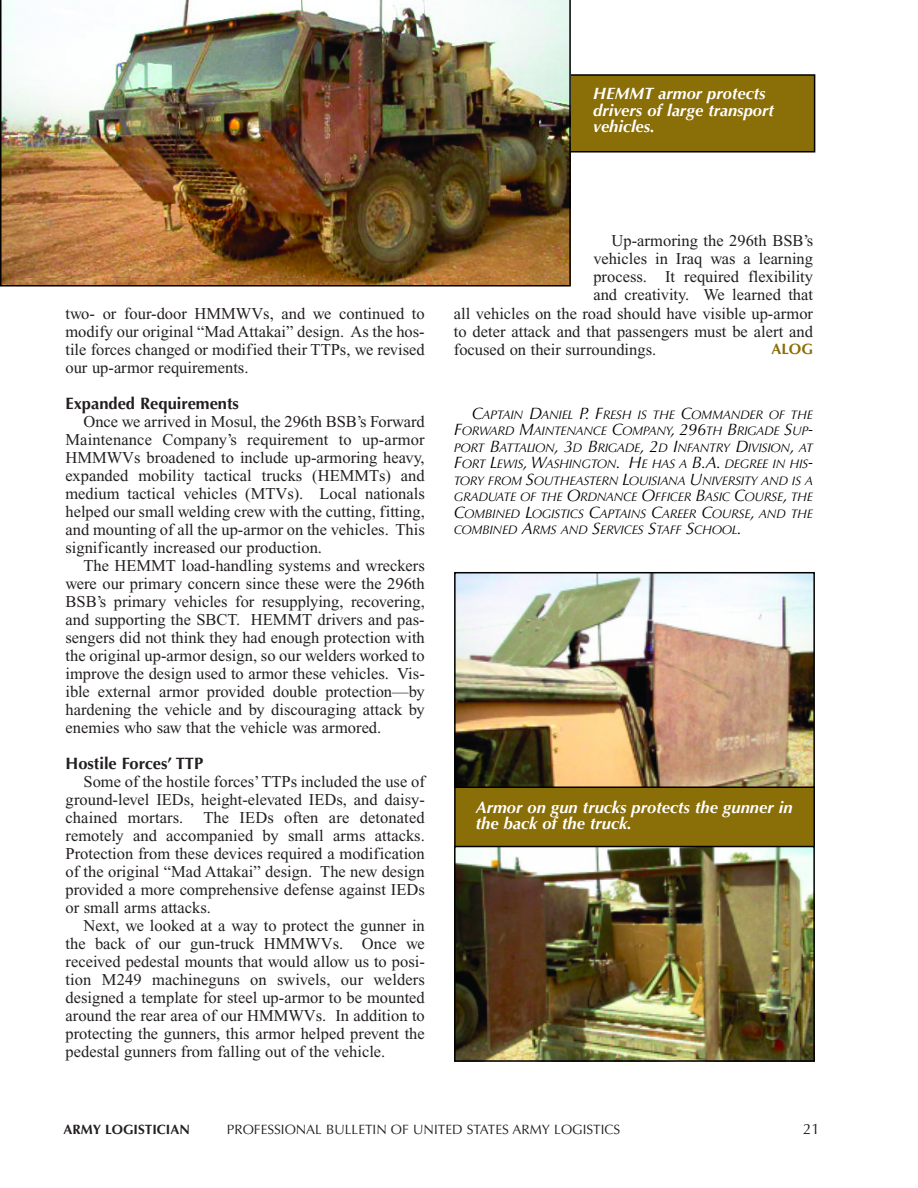
<style>
.page{position:relative;width:918px;height:1188px;background:#fff}
.page>*{position:absolute;margin:0;border:0;box-sizing:border-box;transform-origin:0 0}
.t1{font:16.5px/18px "Times";color:#231f20;text-align:justify}
.t2{font:italic 700 16.5px/16.5px "Optima";color:#fff}
.t3{font:700 16.5px "Optima";color:#231f20}
.t4{font:700 15px "Optima";color:#8a6e08}
.t5{font:15px "Optima";color:#231f20}
.t6{font:13.5px "Optima";color:#231f20}
.t7{font:700 13.5px "Optima";color:#231f20}
.t8{font:italic 12.3px/16.5px "Optima";letter-spacing:-.02em;color:#000;text-align:justify}
.s1{font-size:16.5px}
</style>
<div class="page">
<div style="left:455px;top:75px;width:360px;height:77px;background:#8a6e08"></div>
<div style="left:454px;top:74px;width:361px;height:79px;border:2px solid #000"></div>
<img style="left:0;top:0;width:571px;height:287px">
<div style="left:455px;top:737px;width:359px;height:116px;background:#8a6e08"></div>
<img style="left:457px;top:575px;width:355px;height:210px">
<div style="left:454px;top:572px;width:361px;height:216px;border:2px solid #000"></div>
<img style="left:457px;top:849px;width:355px;height:210px">
<div style="left:454px;top:846px;width:361px;height:216px;border:2px solid #000"></div>
<p class="t2" style="left:593px;top:87px;width:182px">HEMMT armor protects drivers of large transport vehicles.</p>
<p class="t1" style="left:65px;top:306px;width:361px">two- or four-door HMMWVs, and we continued to modify our original “Mad Attakai” design. As the hos&shy;tile forces changed or modified their TTPs, we revised our up-armor requirements.</p>
<p class="t3" style="left:65px;top:397px;width:175px">Expanded Requirements</p>
<p class="t1" style="left:65px;top:414px;width:361px;text-indent:18px">Once we arrived in Mosul, the 296th BSB’s Forward Maintenance Company’s requirement to up-armor HMMWVs broadened to include up-armoring heavy, expanded mobility tactical trucks (HEMMTs) and medium tactical vehicles (MTVs). Local nationals helped our small welding crew with the cutting, fitting, and mounting of all the up-armor on the vehicles. This significantly increased our production.</p>
<p class="t1" style="left:65px;top:558px;width:361px;text-indent:18px">The HEMMT load-handling systems and wreckers were our primary concern since these were the 296th BSB’s primary vehicles for resupplying, recovering, and supporting the SBCT. HEMMT drivers and pas&shy;sengers did not think they had enough protection with the original up-armor design, so our welders worked to improve the design used to armor these vehicles. Vis&shy;ible external armor provided double protection—by hardening the vehicle and by discouraging attack by enemies who saw that the vehicle was armored.</p>
<p class="t3" style="left:66px;top:757px;width:139px">Hostile Forces’ TTP</p>
<p class="t1" style="left:66px;top:774px;width:361px;text-indent:18px">Some of the hostile forces’TTPs included the use of ground-level IEDs, height-elevated IEDs, and daisy&shy;chained mortars. The IEDs often are detonated remotely and accompanied by small arms attacks.<br>Protection from these devices required a modification of the original “Mad Attakai” design. The new design provided a more comprehensive defense against IEDs or small arms attacks.</p>
<p class="t1" style="left:66px;top:918px;width:361px;text-indent:18px">Next, we looked at a way to protect the gunner in the back of our gun-truck HMMWVs. Once we received pedestal mounts that would allow us to posi&shy;tion M249 machineguns on swivels, our welders designed a template for steel up-armor to be mounted around the rear area of our HMMWVs. In addition to protecting the gunners, this armor helped prevent the pedestal gunners from falling out of the vehicle.</p>
<p class="t1" style="left:612px;top:234px;width:203px">Up-armoring the 296th BSB’s</p>
<p class="t1" style="left:593px;top:252px;width:221px">vehicles in Iraq was a learning</p>
<p class="t1" style="left:593px;top:270px;width:221px">process. It required flexibility</p>
<p class="t1" style="left:593px;top:288px;width:221px">and creativity. We learned that</p>
<p class="t1" style="left:454px;top:306px;width:361px">all vehicles on the road should have visible up-armor</p>
<p class="t1" style="left:454px;top:324px;width:361px">to deter attack and that passengers must be alert and</p>
<p class="t1" style="left:454px;top:342px;width:204px">focused on their surroundings.</p>
<p class="t4" style="left:771px;top:343px;width:43px">ALOG</p>
<p class="t8" style="left:454px;top:408px;width:361px;text-indent:18px"><span class="s1">C</span>APTAIN <span class="s1">D</span>ANIEL <span class="s1">P. F</span>RESH IS THE <span class="s1">C</span>OMMANDER OF THE <span class="s1">F</span>ORWARD <span class="s1">M</span>AINTENANCE <span class="s1">C</span>OMPANY<span class="s1">, 296</span>TH <span class="s1">B</span>RIGADE <span class="s1">S</span>UP<span class="s1">-</span>PORT <span class="s1">B</span>ATTALION<span class="s1">, 3</span>D <span class="s1">B</span>RIGADE<span class="s1">, 2</span>D <span class="s1">I</span>NFANTRY <span class="s1">D</span>IVISION<span class="s1">,</span> AT <span class="s1">F</span>ORT <span class="s1">L</span>EWIS<span class="s1">, W</span>ASHINGTON<span class="s1">. H</span>E HAS A <span class="s1">B.A.</span> DEGREE IN HIS<span class="s1">-</span>TORY FROM <span class="s1">S</span>OUTHEASTERN <span class="s1">L</span>OUISIANA <span class="s1">U</span>NIVERSITY AND IS A GRADUATE OF THE <span class="s1">O</span>RDNANCE <span class="s1">O</span>FFICER <span class="s1">B</span>ASIC <span class="s1">C</span>OURSE<span class="s1">,</span> THE <span class="s1">C</span>OMBINED <span class="s1">L</span>OGISTICS <span class="s1">C</span>APTAINS <span class="s1">C</span>AREER <span class="s1">C</span>OURSE<span class="s1">,</span> AND THE COMBINED <span class="s1">A</span>RMS AND <span class="s1">S</span>ERVICES <span class="s1">S</span>TAFF <span class="s1">S</span>CHOOL<span class="s1">.</span></p>
<p class="t2" style="left:476px;top:801px;width:318px">Armor on gun trucks protects the gunner in the back of the truck.</p>
<p class="t7" style="left:63px;top:1124px;width:128px">ARMY LOGISTICIAN</p>
<p class="t6" style="left:227px;top:1124px;width:395px">PROFESSIONAL BULLETIN OF UNITED STATES ARMY LOGISTICS</p>
<p class="t5" style="left:803px;top:1123px;width:18px">21</p>
</div>
